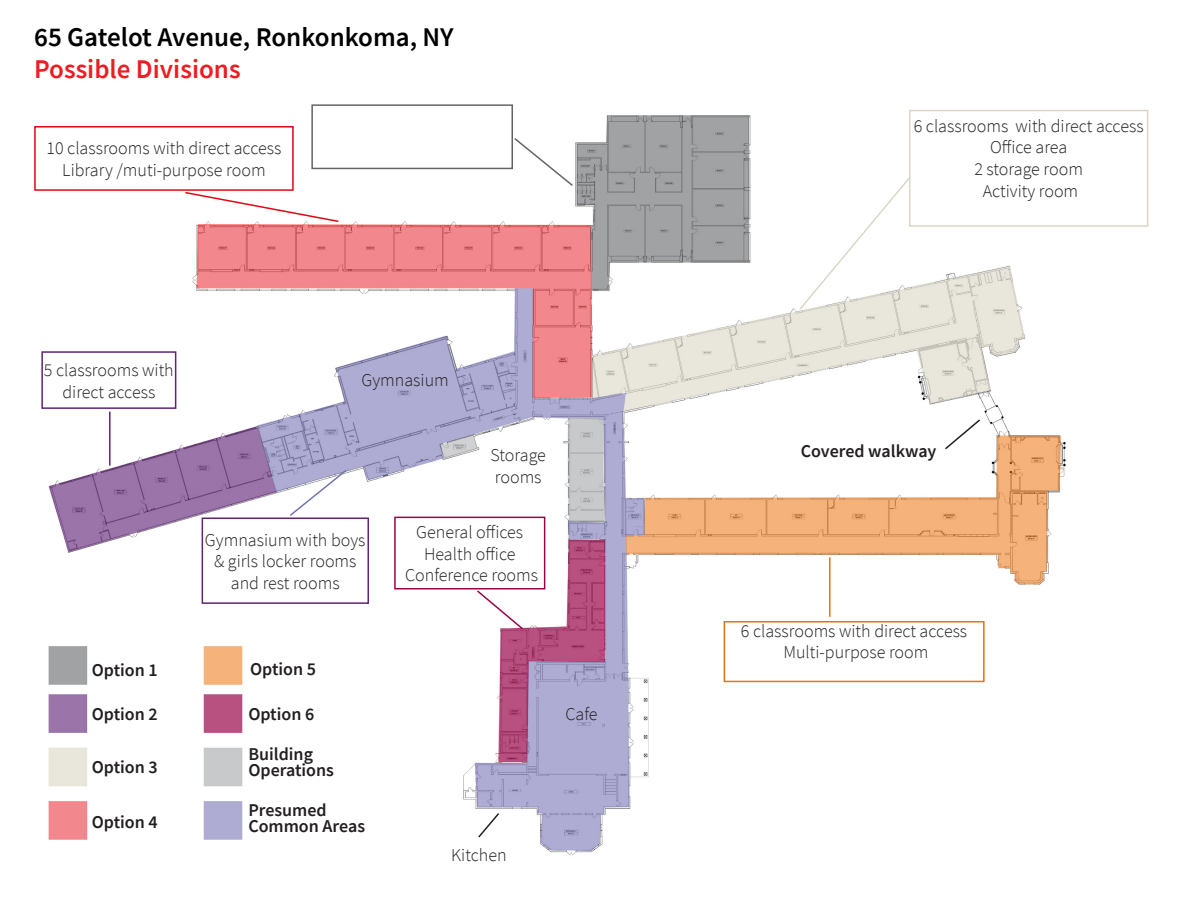
<style>
.page{position:relative;width:1188px;height:918px;background:#fff}
.page>*{position:absolute;margin:0;border:0;box-sizing:border-box;transform-origin:0 0}
.t1{font:600 27px/32.4px "Source Sans Pro";color:#000}
.t2{font:300 18px/21.6px "Source Sans Pro";color:#231f20;text-align:center}
.t3{font:600 18px/16.5px "Source Sans Pro";color:#231f20}
.s1{color:#ee1d23}
</style>
<div class="page">
<img style="left:48px;top:109px;width:1101px;height:747px">
<div style="left:724px;top:621px;width:261px;height:61px;border:2px solid #ed700a"></div>
<hr style="left:829px;top:557px;width:2px;height:60px;background:#ed700a">
<div style="left:909px;top:110px;width:239px;height:117px;border:2px solid #dbd6c7"></div>
<svg style="left:798px;top:175px;width:114px;height:136px"></svg>
<svg style="left:34px;top:104px;width:541px;height:119px"></svg>
<svg style="left:41px;top:351px;width:136px;height:59px"></svg>
<hr style="left:109px;top:412px;width:2px;height:54px;background:#602376">
<svg style="left:393px;top:516px;width:153px;height:115px"></svg>
<svg style="left:201px;top:468px;width:169px;height:137px"></svg>
<svg style="left:943px;top:418px;width:39px;height:33px"></svg>
<svg style="left:477px;top:811px;width:24px;height:28px"></svg>
<p class="t1" style="left:34px;top:20px;width:421px">65 Gatelot Avenue, Ronkonkoma, NY<br><span class="s1">Possible Divisions</span></p>
<p class="t2" style="left:46px;top:138px;width:236px">10 classrooms with direct access</p>
<p class="t2" style="left:62px;top:159px;width:205px">Library /muti-purpose room</p>
<p class="t2" style="left:44px;top:359px;width:131px">5 classrooms with direct access</p>
<p class="t3" style="left:92px;top:662px;width:67px">Option 1</p>
<p class="t3" style="left:92px;top:706px;width:67px">Option 2</p>
<p class="t3" style="left:92px;top:758px;width:67px">Option 3</p>
<p class="t3" style="left:92px;top:814px;width:67px">Option 4</p>
<p class="t2" style="left:361px;top:369px;width:89px">Gymnasium</p>
<p class="t2" style="left:491px;top:445px;width:57px;text-align:left">Storage rooms</p>
<p class="t2" style="left:205px;top:529px;width:162px">Gymnasium with boys &amp; girls locker rooms and rest rooms</p>
<p class="t2" style="left:416px;top:521px;width:108px">General offices</p>
<p class="t2" style="left:424px;top:543px;width:93px">Health office</p>
<p class="t2" style="left:405px;top:565px;width:135px">Conference rooms</p>
<p class="t3" style="left:250px;top:660px;width:67px">Option 5</p>
<p class="t3" style="left:248px;top:706px;width:67px">Option 6</p>
<p class="t3" style="left:248px;top:745px;width:87px">Building<br>Operations</p>
<p class="t3" style="left:248px;top:801px;width:118px">Presumed<br>Common Areas</p>
<p class="t2" style="left:451px;top:844px;width:57px">Kitchen</p>
<p class="t2" style="left:565px;top:704px;width:34px">Cafe</p>
<p class="t2" style="left:914px;top:115px;width:231px">6 classrooms with direct access</p>
<p class="t2" style="left:990px;top:137px;width:79px">Office area</p>
<p class="t2" style="left:974px;top:158px;width:110px">2 storage room</p>
<p class="t2" style="left:983px;top:180px;width:97px">Activity room</p>
<p class="t3" style="left:801px;top:442px;width:137px">Covered walkway</p>
<p class="t2" style="left:741px;top:620px;width:228px">6 classrooms with direct access</p>
<p class="t2" style="left:783px;top:642px;width:147px">Multi-purpose room</p>
</div>
